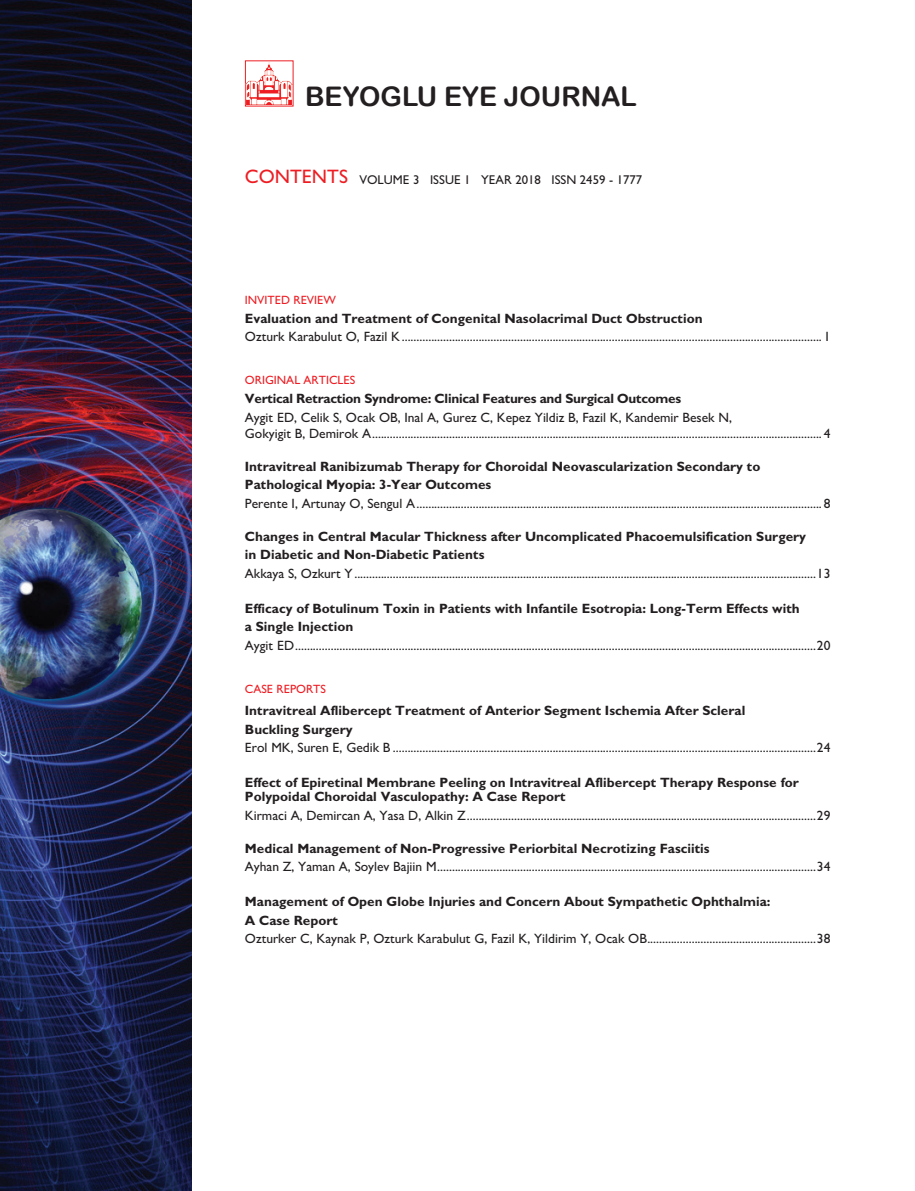
<style>
.page{position:relative;width:915px;height:1191px;background:#fff}
.page>*{position:absolute;margin:0;border:0;box-sizing:border-box;transform-origin:0 0}
.t1{font:27px "Arial Rounded MT Bold";color:#231f20}
.t2{font:500 13.5px/16.4px "Gill Sans MT Pro";color:#231f20}
.t3{font:700 13.5px/18.5px "Gill Sans MT Pro";color:#231f20}
.t4{font:700 13.5px "Gill Sans MT Pro";letter-spacing:-.02em;color:#231f20}
.t5{font:500 12.75px "Gill Sans MT Pro";color:#231f20}
.t6{font:500 12px "Gill Sans MT Pro";color:#ee1d23}
.s1{font-size:19.5px;color:#ee1d23}
</style>
<div class="page">
<img style="left:0;top:0;width:191px;height:1191px">
<div style="left:245px;top:60px;width:48px;height:47px;border:1px solid #ee1d23"></div>
<img style="left:246px;top:63px;width:46px;height:42px">
<h1 class="t1" style="left:305px;top:81px;width:333px">BEYOGLU EYE JOURNAL</h1>
<p class="t5" style="left:245px;top:172px;width:398px"><span class="s1">CONTENTS</span> VOLUME 3 ISSUE 1 YEAR 2018 ISSN 2459 - 1777</p>
<p class="t6" style="left:245px;top:292px;width:92px">INVITED REVIEW</p>
<p class="t3" style="left:245px;top:309px;width:459px">Evaluation and Treatment of Congenital Nasolacrimal Duct Obstruction</p>
<p class="t2" style="left:245px;top:328px;width:586px">Ozturk Karabulut O, Fazil K.............................................................................................................................................. 1</p>
<p class="t6" style="left:245px;top:373px;width:112px">ORIGINAL ARTICLES</p>
<p class="t4" style="left:245px;top:390px;width:438px">Vertical Retraction Syndrome: Clinical Features and Surgical Outcomes</p>
<p class="t2" style="left:245px;top:409px;width:586px">Aygit ED, Celik S, Ocak OB, Inal A, Gurez C, Kepez Yildiz B, Fazil K, Kandemir Besek N,<br>Gokyigit B, Demirok A........................................................................................................................................................ 4</p>
<p class="t3" style="left:245px;top:457px;width:517px">Intravitreal Ranibizumab Therapy for Choroidal Neovascularization Secondary to<br>Pathological Myopia: 3-Year Outcomes</p>
<p class="t2" style="left:245px;top:495px;width:586px">Perente I, Artunay O, Sengul A......................................................................................................................................... 8</p>
<p class="t3" style="left:245px;top:526px;width:562px">Changes in Central Macular Thickness after Uncomplicated Phacoemulsification Surgery in Diabetic and Non-Diabetic Patients</p>
<p class="t2" style="left:245px;top:565px;width:586px">Akkaya S, Ozkurt Y............................................................................................................................................................13</p>
<p class="t3" style="left:245px;top:598px;width:556px">Efficacy of Botulinum Toxin in Patients with Infantile Esotropia: Long-Term Effects with a Single Injection</p>
<p class="t2" style="left:245px;top:637px;width:586px">Aygit ED................................................................................................................................................................................20</p>
<p class="t6" style="left:245px;top:681px;width:83px">CASE REPORTS</p>
<p class="t3" style="left:245px;top:701px;width:502px">Intravitreal Aflibercept Treatment of Anterior Segment Ischemia After Scleral<br>Buckling Surgery</p>
<p class="t2" style="left:245px;top:739px;width:586px">Erol MK, Suren E, Gedik B ...............................................................................................................................................24</p>
<p class="t3" style="left:245px;top:775px;width:555px;line-height:14.2px">Effect of Epiretinal Membrane Peeling on Intravitreal Aflibercept Therapy Response for<br>Polypoidal Choroidal Vasculopathy: A Case Report</p>
<p class="t2" style="left:245px;top:807px;width:586px">Kirmaci A, Demircan A, Yasa D, Alkin Z......................................................................................................................29</p>
<p class="t3" style="left:245px;top:838px;width:466px">Medical Management of Non-Progressive Periorbital Necrotizing Fasciitis</p>
<p class="t2" style="left:245px;top:858px;width:586px">Ayhan Z, Yaman A, Soylev Bajiin M................................................................................................................................34</p>
<p class="t3" style="left:245px;top:892px;width:527px">Management of Open Globe Injuries and Concern About Sympathetic Ophthalmia:<br>A Case Report</p>
<p class="t2" style="left:245px;top:930px;width:586px">Ozturker C, Kaynak P, Ozturk Karabulut G, Fazil K, Yildirim Y, Ocak OB.........................................................38</p>
</div>
